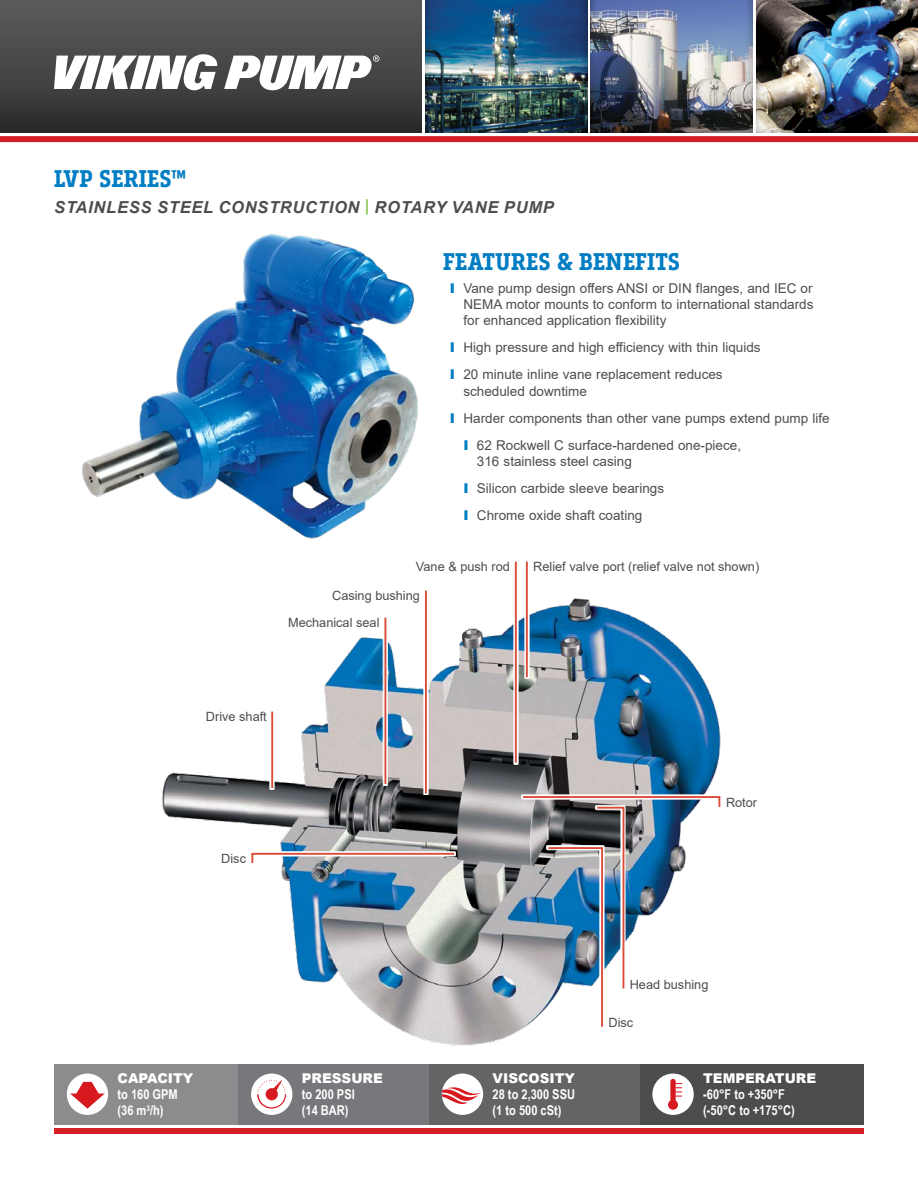
<style>
.page{position:relative;width:918px;height:1188px;background:#fff}
.page>*{position:absolute;margin:0;border:0;box-sizing:border-box;transform-origin:0 0}
.t1{font:700 25.5px "Breakers Slab";letter-spacing:.01em;color:#007dc3}
.t2{font:italic 700 16.5px "Arial";letter-spacing:.045em;color:#4d4d4f}
.t3{font:13.5px/27px "Arial";color:#4d4d4f}
.t4{font:700 13.5px/16.2px "Arial Narrow";color:#fff}
.t5{font:900 13.5px "Arial";color:#fff}
.t6{font:12.75px "Arial";color:#4d4d4f}
.s1{color:#8ec85a}
.s2{font-weight:900;color:#007dc3}
</style>
<div class="page">
<div style="left:0;top:0;width:422px;height:133px;background:linear-gradient(to bottom,#5d5e60,#2d2c2d)"></div>
<div style="left:429px;top:1064px;width:211px;height:61px;background:#636466"></div>
<div style="left:640px;top:1064px;width:224px;height:61px;background:#4d4d4f"></div>
<div style="left:54px;top:1064px;width:184px;height:61px;background:#8a8c8e"></div>
<div style="left:238px;top:1064px;width:191px;height:61px;background:#77787b"></div>
<svg style="left:54px;top:54px;width:163px;height:36px"></svg>
<svg style="left:224px;top:55px;width:155px;height:37px"></svg>
<div style="left:67px;top:1074px;width:41px;height:41px;background:#fff;border-radius:50%"></div>
<svg style="left:70px;top:1082px;width:35px;height:27px"></svg>
<div style="left:54px;top:1128px;width:810px;height:6px;background:#d52027"></div>
<div style="left:0;top:136px;width:918px;height:6px;background:#d52027"></div>
<div style="left:754px;top:0;width:164px;height:134px;background:#000;opacity:.4"></div>
<div style="left:423px;top:0;width:165px;height:134px;background:#000;opacity:.4"></div>
<div style="left:589px;top:0;width:165px;height:133px;background:#000;opacity:.4"></div>
<img style="left:162px;top:598px;width:559px;height:517px">
<img style="left:82px;top:234px;width:336px;height:305px">
<svg style="left:524px;top:561px;width:6px;height:118px"></svg>
<hr style="left:526px;top:562px;width:2px;height:115px;background:#da4c38">
<div style="left:383px;top:616px;width:5px;height:170px;background:#f2c0b9"></div>
<hr style="left:384px;top:618px;width:2px;height:166px;background:#da4c38">
<div style="left:423px;top:589px;width:6px;height:206px;background:#fff"></div>
<hr style="left:425px;top:591px;width:2px;height:202px;background:#da4c38">
<svg style="left:270px;top:710px;width:5px;height:80px"></svg>
<hr style="left:271px;top:712px;width:2px;height:76px;background:#da4c38">
<svg style="left:250px;top:851px;width:206px;height:1px"></svg>
<svg style="left:250px;top:852px;width:206px;height:13px"></svg>
<svg style="left:521px;top:794px;width:200px;height:1px"></svg>
<svg style="left:521px;top:795px;width:200px;height:234px"></svg>
<svg style="left:513px;top:561px;width:6px;height:203px"></svg>
<hr style="left:515px;top:562px;width:2px;height:201px;background:#da4c38">
<h1 class="t1" style="left:54px;top:163px;width:133px">LVP SERIES™</h1>
<p class="t2" style="left:54px;top:196px;width:501px">STAINLESS STEEL CONSTRUCTION <span class="s1">|</span> ROTARY VANE PUMP</p>
<h1 class="t1" style="left:443px;top:247px;width:238px">FEATURES &amp; BENEFITS</h1>
<p class="t3" style="left:463px;top:280px;width:352px;line-height:16.2px;text-align:justify;text-indent:-14px"><span class="s2">I</span> Vane pump design offers ANSI or DIN flanges, and IEC or NEMA motor mounts to conform to international standards for enhanced application flexibility</p>
<p class="t3" style="left:450px;top:334px;width:312px"><span class="s2">I</span> High pressure and high efficiency with thin liquids<br><span class="s2">I</span> 20 minute inline vane replacement reduces</p>
<p class="t3" style="left:463px;top:377px;width:125px">scheduled downtime</p>
<p class="t3" style="left:450px;top:404px;width:381px"><span class="s2">I</span> Harder components than other vane pumps extend pump life</p>
<p class="t3" style="left:463px;top:431px;width:279px"><span class="s2">I</span> 62 Rockwell C surface-hardened one-piece,</p>
<p class="t3" style="left:463px;top:447px;width:202px;text-indent:14px">316 stainless steel casing<br><span class="s2">I</span> Silicon carbide sleeve bearings<br><span class="s2">I</span> Chrome oxide shaft coating</p>
<p class="t6" style="left:416px;top:558px;width:96px">Vane &amp; push rod</p>
<p class="t6" style="left:332px;top:587px;width:89px">Casing bushing</p>
<p class="t6" style="left:288px;top:614px;width:93px">Mechanical seal</p>
<p class="t6" style="left:533px;top:558px;width:228px">Relief valve port (relief valve not shown)</p>
<p class="t6" style="left:206px;top:708px;width:62px">Drive shaft</p>
<p class="t6" style="left:221px;top:850px;width:26px">Disc</p>
<p class="t6" style="left:726px;top:794px;width:33px">Rotor</p>
<p class="t5" style="left:118px;top:1068px;width:77px">CAPACITY</p>
<p class="t4" style="left:118px;top:1086px;width:62px">to 160 GPM (36 m<sup>3</sup>/h)</p>
<p class="t5" style="left:302px;top:1068px;width:82px">PRESSURE</p>
<p class="t4" style="left:302px;top:1086px;width:54px">to 200 PSI (14 BAR)</p>
<p class="t5" style="left:493px;top:1068px;width:84px">VISCOSITY</p>
<p class="t4" style="left:493px;top:1086px;width:84px">28 to 2,300 SSU (1 to 500 cSt)</p>
<p class="t6" style="left:630px;top:975px;width:80px">Head bushing</p>
<p class="t6" style="left:609px;top:1014px;width:26px">Disc</p>
<p class="t5" style="left:703px;top:1068px;width:115px">TEMPERATURE</p>
<p class="t4" style="left:703px;top:1086px;width:93px">-60°F to +350°F (-50°C to +175°C)</p>
</div>
